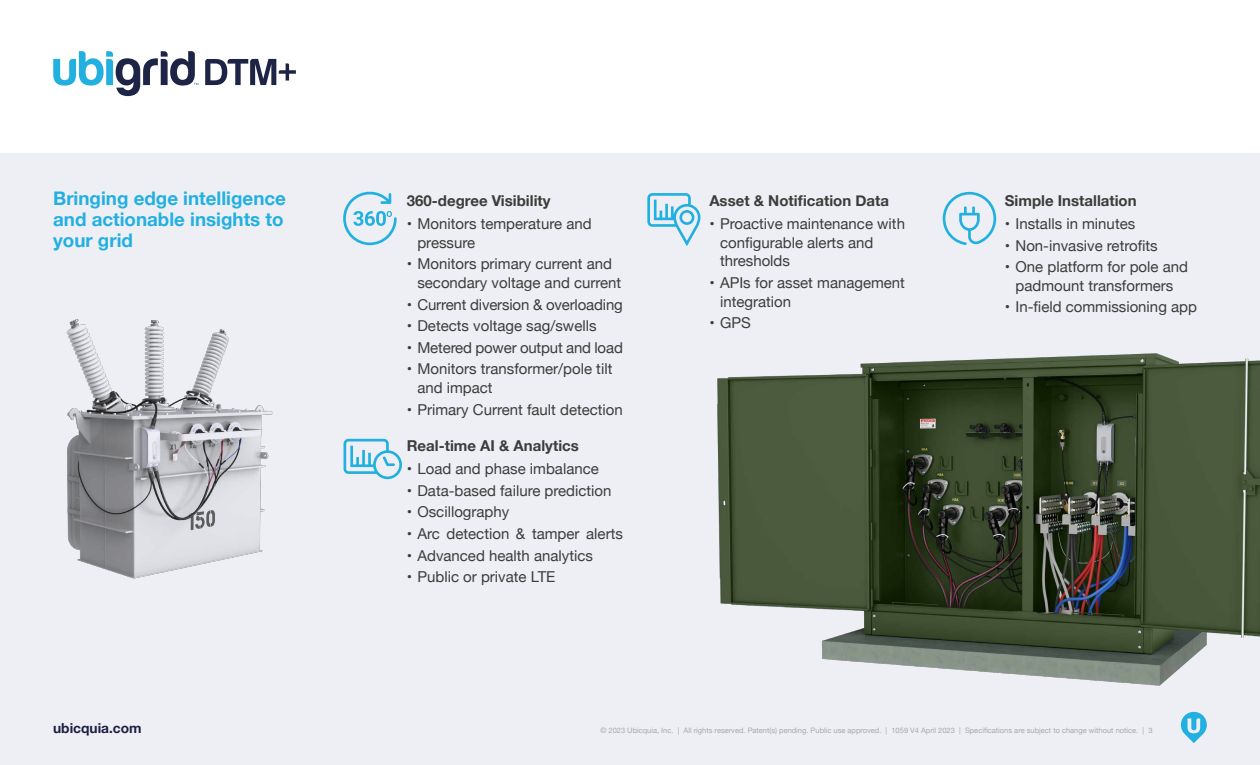
<style>
.page{position:relative;width:1260px;height:765px;background:#fff}
.page>*{position:absolute;margin:0;border:0;box-sizing:border-box;transform-origin:0 0}
.t1{font:700 18.75px/21.2px "Helvetica Neue";color:#22b0e1}
.t2{font:15px/18.8px "Helvetica Neue";color:#3c3c3b}
.t3{font:700 15px "Helvetica Neue";color:#3c3c3b}
.t4{font:700 13.75px "Helvetica Neue";color:#1e2445}
.t5{font:7.5px "Helvetica Neue";color:#b3b2b2}
</style>
<div class="page">
<div style="left:0;top:153px;width:1260px;height:612px;background:#eeeff5"></div>
<img style="left:717px;top:353px;width:543px;height:333px">
<svg style="left:343px;top:191px;width:54px;height:54px"></svg>
<svg style="left:344px;top:439px;width:58px;height:40px"></svg>
<svg style="left:647px;top:193px;width:54px;height:53px"></svg>
<svg style="left:205px;top:59px;width:91px;height:26px"></svg>
<svg style="left:53px;top:51px;width:145px;height:46px"></svg>
<svg style="left:943px;top:192px;width:53px;height:53px"></svg>
<img style="left:66px;top:319px;width:207px;height:260px">
<svg style="left:1181px;top:712px;width:26px;height:31px"></svg>
<p class="t1" style="left:53px;top:188px;width:234px">Bringing edge intelligence and actionable insights to your grid</p>
<p class="t3" style="left:407px;top:189px;width:145px">360-degree Visibility</p>
<p class="t2" style="left:417px;top:215px;width:176px;text-indent:-11px">• Monitors temperature and pressure</p>
<p class="t2" style="left:417px;top:255px;width:205px;text-indent:-11px">• Monitors primary current and secondary voltage and current</p>
<p class="t2" style="left:407px;top:296px;width:218px">• Current diversion &amp; overloading</p>
<p class="t2" style="left:407px;top:317px;width:191px">• Detects voltage sag/swells</p>
<p class="t2" style="left:407px;top:339px;width:218px">• Metered power output and load</p>
<p class="t2" style="left:417px;top:361px;width:197px;text-indent:-11px">• Monitors transformer/pole tilt and impact</p>
<p class="t2" style="left:407px;top:401px;width:218px">• Primary Current fault detection</p>
<p class="t3" style="left:407px;top:434px;width:174px">Real-time AI &amp; Analytics</p>
<p class="t2" style="left:407px;top:460px;width:194px">• Load and phase imbalance</p>
<p class="t2" style="left:407px;top:482px;width:206px">• Data-based failure prediction</p>
<p class="t2" style="left:407px;top:504px;width:104px">• Oscillography</p>
<p class="t2" style="left:407px;top:525px;width:218px">• Arc detection &amp; tamper alerts</p>
<p class="t2" style="left:407px;top:547px;width:188px">• Advanced health analytics</p>
<p class="t2" style="left:407px;top:568px;width:150px">• Public or private LTE</p>
<p class="t3" style="left:709px;top:189px;width:181px">Asset &amp; Notification Data</p>
<p class="t2" style="left:720px;top:215px;width:187px;text-indent:-11px">• Proactive maintenance with configurable alerts and thresholds</p>
<p class="t2" style="left:720px;top:274px;width:187px;text-indent:-11px">• APIs for asset management integration</p>
<p class="t2" style="left:709px;top:315px;width:43px">• GPS</p>
<p class="t3" style="left:1005px;top:189px;width:133px">Simple Installation</p>
<p class="t2" style="left:1005px;top:215px;width:132px">• Installs in minutes</p>
<p class="t2" style="left:1005px;top:237px;width:154px">• Non-invasive retrofits</p>
<p class="t2" style="left:1005px;top:258px;width:185px;text-align:center">• One platform for pole and padmount transformers</p>
<p class="t2" style="left:1005px;top:299px;width:194px">• In-field commissioning app</p>
<p class="t4" style="left:53px;top:718px;width:90px">ubicquia.com</p>
<p class="t5" style="left:600px;top:725px;width:554px">© 2023 Ubicquia, Inc. | All rights reserved. Patent(s) pending. Public use approved. | 1059 V4 April 2023 | Specifications are subject to change without notice. | 3</p>
</div>
